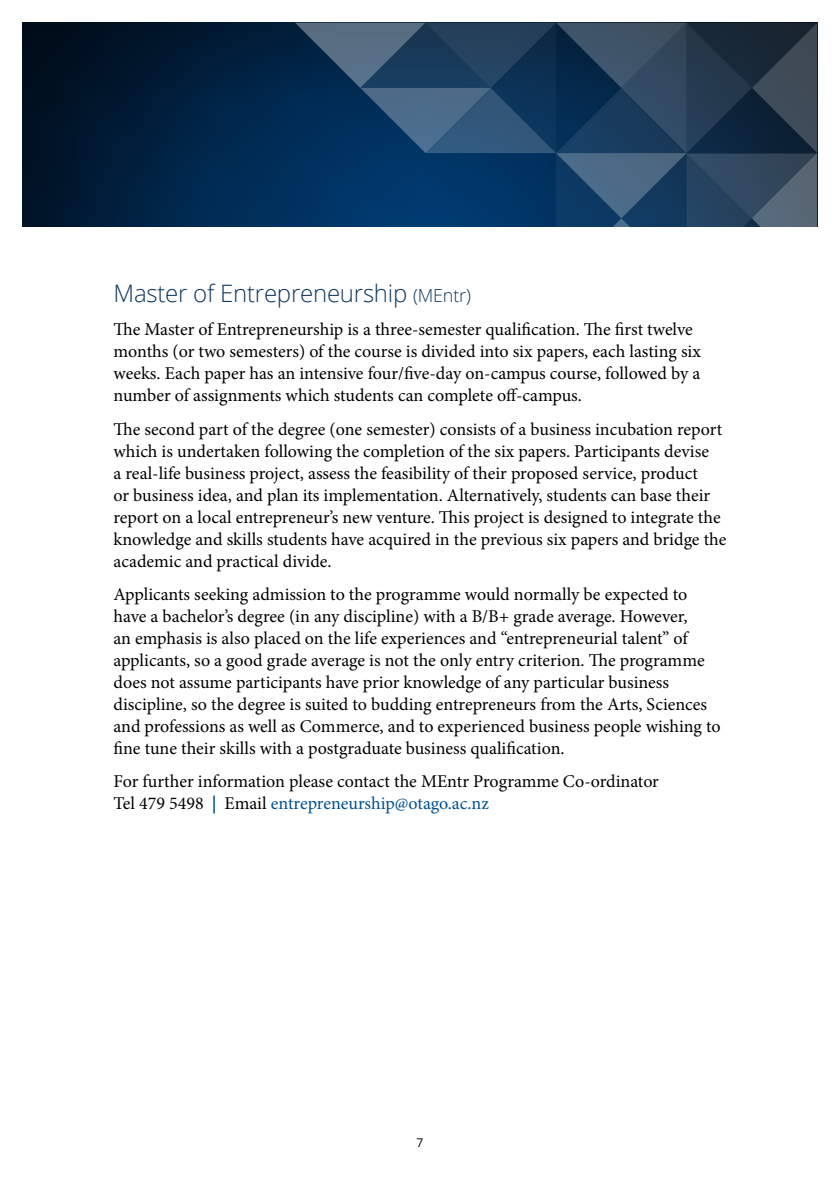
<style>
.page{position:relative;width:840px;height:1191px;background:#fff}
.page>*{position:absolute;margin:0;border:0;box-sizing:border-box;transform-origin:0 0}
.t1{font:300 24px "Open Sans";letter-spacing:-.01em;color:#10385a}
.t2{font:18px/22px "Minion Pro";color:#000}
.t3{font:12px "Open Sans";color:#000}
.s1{font-size:18px}
.s2{font-weight:700;color:#00508f}
.s3{color:#00508f}
</style>
<div class="page">
<img style="left:23px;top:23px;width:272px;height:204px">
<svg style="left:295px;top:23px;width:521px;height:204px;background:#1e4060"></svg>
<h1 class="t1" style="left:113px;top:277px;width:359px">Master of Entrepreneurship <span class="s1">(MEntr)</span></h1>
<p class="t2" style="left:113px;top:319px;width:588px">The Master of Entrepreneurship is a three-semester qualification. The first twelve months (or two semesters) of the course is divided into six papers, each lasting six weeks. Each paper has an intensive four/five-day on-campus course, followed by a number of assignments which students can complete off-campus.</p>
<p class="t2" style="left:113px;top:418px;width:614px">The second part of the degree (one semester) consists of a business incubation report which is undertaken following the completion of the six papers. Participants devise<br>a real-life business project, assess the feasibility of their proposed service, product<br>or business idea, and plan its implementation. Alternatively, students can base their report on a local entrepreneur’s new venture. This project is designed to integrate the knowledge and skills students have acquired in the previous six papers and bridge the academic and practical divide.</p>
<p class="t2" style="left:113px;top:583px;width:608px">Applicants seeking admission to the programme would normally be expected to have a bachelor’s degree (in any discipline) with a B/B+ grade average. However,<br>an emphasis is also placed on the life experiences and “entrepreneurial talent” of applicants, so a good grade average is not the only entry criterion. The programme does not assume participants have prior knowledge of any particular business discipline, so the degree is suited to budding entrepreneurs from the Arts, Sciences and professions as well as Commerce, and to experienced business people wishing to fine tune their skills with a postgraduate business qualification.</p>
<p class="t2" style="left:113px;top:770px;width:546px">For further information please contact the MEntr Programme Co-ordinator<br>Tel 479 5498 <span class="s2">|</span> Email <span class="s3">entrepreneurship@otago.ac.nz</span></p>
<p class="t3" style="left:416px;top:1134px;width:8px">7</p>
</div>
